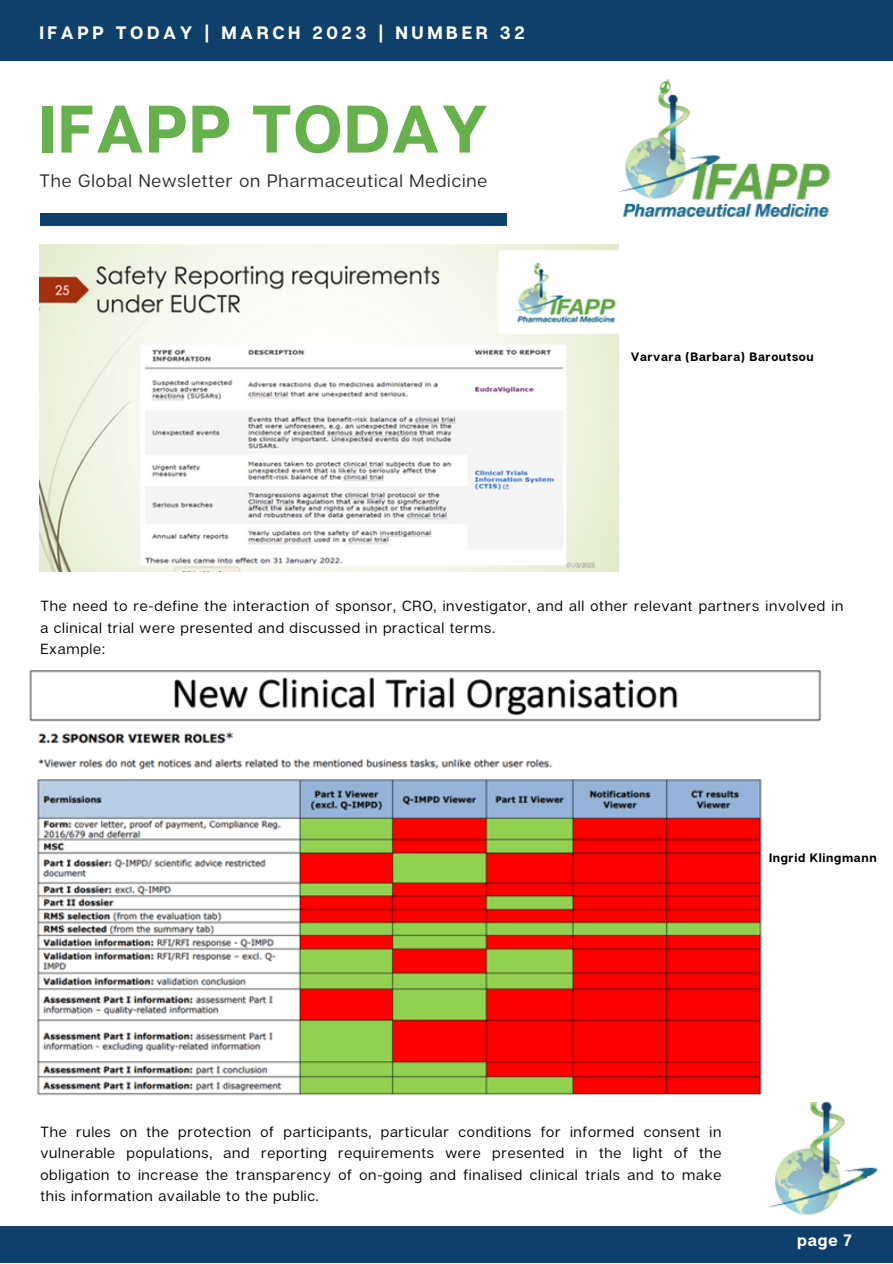
<style>
.page{position:relative;width:893px;height:1264px;background:#fff}
.page>*{position:absolute;margin:0;border:0;box-sizing:border-box;transform-origin:0 0}
.t1{font:700 66.9px "Articulat CF";letter-spacing:.02em;color:#66b14c}
.t2{font:18px "Articulat CF";letter-spacing:.05em;color:#2f2f2f}
.t3{font:700 18px "Articulat CF";letter-spacing:.2em;color:#fff}
.t4{font:700 16.5px "Articulat CF";color:#fff}
.t5{font:14.7px/21.3px "Articulat CF";letter-spacing:.05em;color:#000}
.t6{font:700 12.15px "Articulat CF";letter-spacing:.05em;color:#000}
</style>
<div class="page">
<div style="left:0;top:0;width:892px;height:61px;background:#0f406b"></div>
<div style="left:40px;top:213px;width:467px;height:12px;background:#0f406b"></div>
<div style="left:0;top:1226px;width:892px;height:36px;background:#0f406b"></div>
<img style="left:768px;top:1101px;width:110px;height:114px">
<img style="left:619px;top:80px;width:212px;height:137px">
<img style="left:29px;top:670px;width:793px;height:426px">
<img style="left:39px;top:244px;width:579px;height:327px">
<p class="t3" style="left:39px;top:21px;width:487px">IFAPP TODAY | MARCH 2023 | NUMBER 32</p>
<h1 class="t1" style="left:39px;top:87px;width:450px">IFAPP TODAY</h1>
<p class="t2" style="left:39px;top:169px;width:449px">The Global Newsletter on Pharmaceutical Medicine</p>
<p class="t6" style="left:630px;top:349px;width:184px">Varvara (Barbara) Baroutsou</p>
<p class="t5" style="left:40px;top:595px;width:804px">The need to re-define the interaction of sponsor, CRO, investigator, and all other relevant partners involved in a clinical trial were presented and discussed in practical terms.<br>Example:</p>
<p class="t6" style="left:769px;top:850px;width:109px">Ingrid Klingmann</p>
<p class="t5" style="left:40px;top:1120px;width:682px;text-align:justify">The rules on the protection of participants, particular conditions for informed consent in vulnerable populations, and reporting requirements were presented in the light of the obligation to increase the transparency of on-going and finalised clinical trials and to make this information available to the public.</p>
<p class="t4" style="left:797px;top:1229px;width:56px">page 7</p>
</div>
